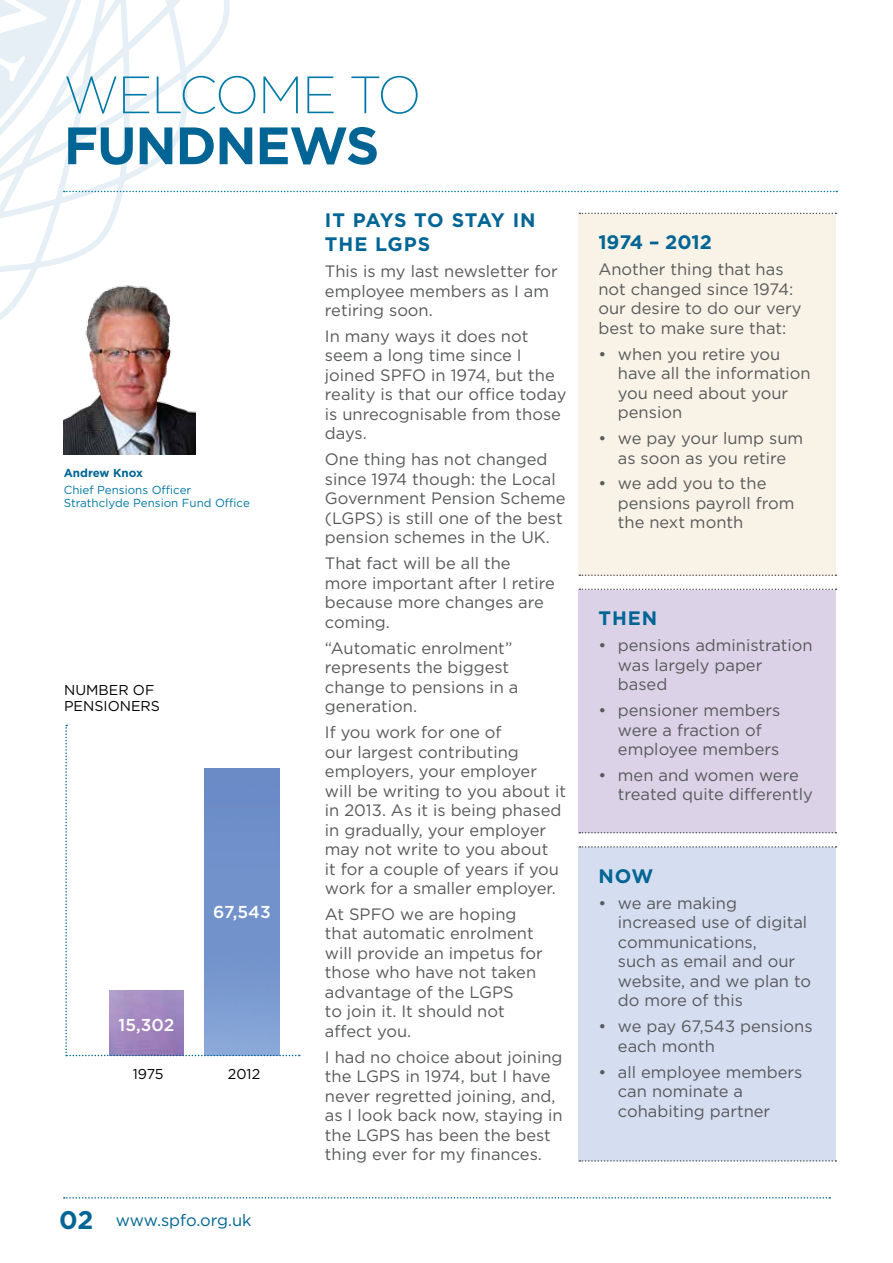
<style>
.page{position:relative;width:893px;height:1263px;background:#fff}
.page>*{position:absolute;margin:0;border:0;box-sizing:border-box;transform-origin:0 0}
.t1{font:200 52.5px "Gotham";letter-spacing:-.025em;color:#0079a6}
.t2{font:700 52.5px "Gotham";letter-spacing:-.025em;color:#006594}
.t3{font:700 19.5px/24px "Gotham";letter-spacing:.015em;color:#006594}
.t4{font:700 19.5px "Gotham";letter-spacing:-.005em;color:#006594}
.t5{font:500 17.25px "Gotham";color:#fff}
.t6{font:16.5px/19.5px "Gotham";color:#58595b}
.t7{font:16.5px "Gotham";color:#006594}
.t8{font:14.25px/16.5px "Gotham";color:#000}
.t9{font:11.7px/13.5px "Gotham";color:#0079a6}
.t10{font:700 11.7px "Gotham";color:#006594}
.s1{font-weight:700;font-size:25.5px}
</style>
<div class="page">
<svg style="left:0;top:242px;width:101px;height:78px"></svg>
<svg style="left:64px;top:1197px;width:766px;height:1px"></svg>
<img style="left:64px;top:280px;width:132px;height:175px">
<div style="left:579px;top:848px;width:257px;height:313px;background:#d5ddf0"></div>
<div style="left:579px;top:590px;width:257px;height:243px;background:#dbd2e8"></div>
<div style="left:579px;top:214px;width:257px;height:362px;background:#f9f2e6"></div>
<svg style="left:65px;top:725px;width:235px;height:331px"></svg>
<svg style="left:579px;top:846px;width:257px;height:2px"></svg>
<svg style="left:579px;top:588px;width:257px;height:2px"></svg>
<svg style="left:0;top:0;width:837px;height:242px"></svg>
<svg style="left:579px;top:1160px;width:257px;height:2px"></svg>
<svg style="left:579px;top:832px;width:257px;height:1px"></svg>
<svg style="left:579px;top:574px;width:257px;height:2px"></svg>
<h1 class="t1" style="left:64px;top:63px;width:359px">WELCOME TO</h1>
<h1 class="t2" style="left:64px;top:114px;width:317px">FUNDNEWS</h1>
<p class="t10" style="left:64px;top:466px;width:81px">Andrew Knox</p>
<p class="t9" style="left:64px;top:483px;width:188px">Chief Pensions Officer<br>Strathclyde Pension Fund Office</p>
<p class="t8" style="left:64px;top:681px;width:97px">Number of<br>PENSIONERS</p>
<p class="t5" style="left:119px;top:1014px;width:57px">15,302</p>
<p class="t8" style="left:133px;top:1065px;width:32px">1975</p>
<p class="t5" style="left:213px;top:902px;width:59px">67,543</p>
<p class="t8" style="left:228px;top:1065px;width:34px">2012</p>
<p class="t7" style="left:59px;top:1210px;width:194px"><span class="s1">02</span> www.spfo.org.uk</p>
<p class="t3" style="left:325px;top:208px;width:212px">IT PAYS TO STAY IN<br>THE LGPS</p>
<p class="t6" style="left:325px;top:261px;width:234px">This is my last newsletter for employee members as I am retiring soon.</p>
<p class="t6" style="left:325px;top:326px;width:243px">In many ways it does not seem a long time since I joined SPFO in 1974, but the reality is that our office today is unrecognisable from those days.</p>
<p class="t6" style="left:325px;top:450px;width:242px">One thing has not changed since 1974 though: the Local<br>Government Pension Scheme (LGPS) is still one of the best pension schemes in the UK.</p>
<p class="t6" style="left:325px;top:553px;width:232px">That fact will be all the more important after I retire because more changes are coming.</p>
<p class="t6" style="left:325px;top:638px;width:195px">“Automatic enrolment” represents the biggest change to pensions in a generation.</p>
<p class="t6" style="left:325px;top:722px;width:243px">If you work for one of<br>our largest contributing employers, your employer will be writing to you about it in 2013. As it is being phased in gradually, your employer may not write to you about<br>it for a couple of years if you work for a smaller employer.</p>
<p class="t6" style="left:325px;top:904px;width:219px">At SPFO we are hoping that automatic enrolment will provide an impetus for those who have not taken advantage of the LGPS<br>to join it. It should not affect you.</p>
<p class="t6" style="left:325px;top:1047px;width:239px">I had no choice about joining the LGPS in 1974, but I have never regretted joining, and, as I look back now, staying in the LGPS has been the best thing ever for my finances.</p>
<p class="t4" style="left:598px;top:231px;width:115px">1974 – 2012</p>
<p class="t6" style="left:598px;top:260px;width:205px">Another thing that has not changed since 1974: our desire to do our very best to make sure that:</p>
<p class="t6" style="left:618px;top:344px;width:194px;text-indent:-20px">• when you retire you have all the information you need about your pension</p>
<p class="t6" style="left:598px;top:428px;width:206px;text-align:center">• we pay your lump sum as soon as you retire</p>
<p class="t6" style="left:618px;top:474px;width:178px;text-indent:-20px">• we add you to the pensions payroll from the next month</p>
<p class="t3" style="left:598px;top:606px;width:60px">THEN</p>
<p class="t6" style="left:618px;top:635px;width:196px;text-indent:-20px">• pensions administration was largely paper based</p>
<p class="t6" style="left:618px;top:700px;width:164px;text-indent:-20px">• pensioner members were a fraction of employee members</p>
<p class="t6" style="left:618px;top:765px;width:196px;text-indent:-20px">• men and women were treated quite differently</p>
<p class="t3" style="left:598px;top:864px;width:57px">NOW</p>
<p class="t6" style="left:618px;top:893px;width:195px;text-indent:-20px">• we are making increased use of digital communications,<br>such as email and our website, and we plan to do more of this</p>
<p class="t6" style="left:618px;top:1016px;width:196px;text-indent:-20px">• we pay 67,543 pensions each month</p>
<p class="t6" style="left:618px;top:1062px;width:186px;text-indent:-20px">• all employee members can nominate a cohabiting partner</p>
</div>
